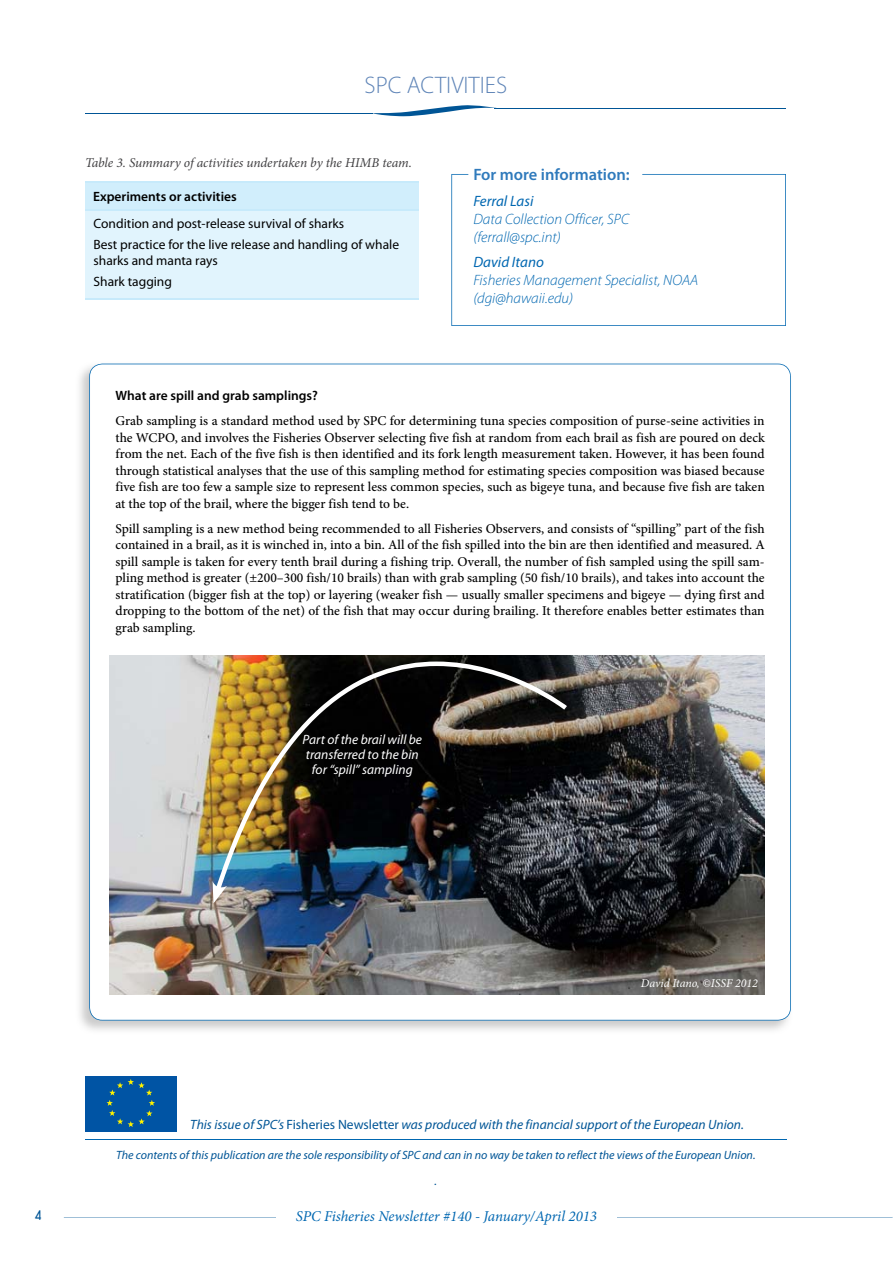
<style>
.page{position:relative;width:893px;height:1263px;background:#fff}
.page>*{position:absolute;margin:0;border:0;box-sizing:border-box;transform-origin:0 0}
.t1{font:300 24px "Myriad Pro";color:#5e84b7}
.t2{font:600 16.5px "Myriad Pro";color:#2f7abc}
.t3{font:italic 300 15px/18px "Myriad Pro";color:#0067b1}
.t4{font:italic 15px "Minion Pro";color:#0067b1}
.t5{font:italic 15px "Myriad Pro";color:#0067b1}
.t6{font:15px "Duepuntozero";color:#005596}
.t7{font:500 13.5px/16.5px "Minion Pro";color:#000;text-align:justify}
.t8{font:13.5px/20.7px "Myriad Pro";color:#000}
.t9{font:italic 13.5px "Myriad Pro";color:#005596}
.t10{font:italic 13.5px/15px "Myriad Pro";color:#fff;text-align:center}
.t11{font:600 13.5px "Myriad Pro";color:#000}
.t12{font:italic 13.5px "Minion Pro";letter-spacing:-.01em;color:#414042}
.t13{font:italic 12px/25.8px "Myriad Pro";color:#005596;text-align:center}
.t14{font:italic 12px "Minion Pro";color:#fff}
.s1{font-style:normal}
</style>
<div class="page">
<hr style="left:85px;top:113px;width:288px;height:1px;background:#005596">
<hr style="left:495px;top:108px;width:291px;height:1px;background:#005596">
<svg style="left:373px;top:105px;width:124px;height:11px"></svg>
<svg style="left:64px;top:1217px;width:829px;height:1px"></svg>
<div style="left:276px;top:1211px;width:340px;height:20px;background:#fff"></div>
<div style="left:85px;top:182px;width:334px;height:28px;background:#d1eefc"></div>
<div style="left:85px;top:210px;width:334px;height:89px;background:#e1f4fd"></div>
<hr style="left:85px;top:209px;width:334px;height:1px;background:#c7eafb">
<hr style="left:85px;top:182px;width:334px;height:1px;background:#c7eafb">
<hr style="left:85px;top:298px;width:334px;height:2px;background:#c7eafb">
<svg style="left:89px;top:364px;width:702px;height:657px"></svg>
<img style="left:110px;top:655px;width:654px;height:339px">
<img style="left:215px;top:662px;width:352px;height:230px">
<svg style="left:213px;top:881px;width:14px;height:22px"></svg>
<svg style="left:451px;top:174px;width:335px;height:152px"></svg>
<hr style="left:85px;top:1140px;width:702px;height:1px;background:#0067b1">
<div style="left:85px;top:1076px;width:91px;height:55px;background:#0054a4"></div>
<svg style="left:107px;top:1079px;width:48px;height:48px"></svg>
<h1 class="t1" style="left:364px;top:76px;width:144px">SPC ACTIVITIES</h1>
<p class="t12" style="left:85px;top:158px;width:328px">Table 3. Summary of activities undertaken by the HIMB team.</p>
<p class="t11" style="left:93px;top:191px;width:145px">Experiments or activities</p>
<p class="t8" style="left:94px;top:214px;width:307px">Condition and post-release survival of sharks<br>Best practice for the live release and handling of whale</p>
<p class="t8" style="left:94px;top:252px;width:126px">sharks and manta rays<br>Shark tagging</p>
<p class="t2" style="left:473px;top:168px;width:158px">For more information:</p>
<p class="t5" style="left:473px;top:196px;width:62px">Ferral Lasi</p>
<p class="t3" style="left:473px;top:211px;width:157px">Data Collection Officer, SPC (ferrall@spc.int)</p>
<p class="t5" style="left:473px;top:256px;width:72px">David Itano</p>
<p class="t3" style="left:473px;top:272px;width:226px">Fisheries Management Specialist, NOAA (dgi@hawaii.edu)</p>
<p class="t11" style="left:116px;top:390px;width:204px">What are spill and grab samplings?</p>
<p class="t7" style="left:116px;top:414px;width:651px">Grab sampling is a standard method used by SPC for determining tuna species composition of purse-seine activities in the WCPO, and involves the Fisheries Observer selecting five fish at random from each brail as fish are poured on deck from the net. Each of the five fish is then identified and its fork length measurement taken. However, it has been found through statistical analyses that the use of this sampling method for estimating species composition was biased because five fish are too few a sample size to represent less common species, such as bigeye tuna, and because five fish are taken at the top of the brail, where the bigger fish tend to be.</p>
<p class="t7" style="left:116px;top:521px;width:651px">Spill sampling is a new method being recommended to all Fisheries Observers, and consists of “spilling” part of the fish contained in a brail, as it is winched in, into a bin. All of the fish spilled into the bin are then identified and measured. A spill sample is taken for every tenth brail during a fishing trip. Overall, the number of fish sampled using the spill sam&shy;pling method is greater (±200–300 fish/10 brails) than with grab sampling (50 fish/10 brails), and takes into account the stratification (bigger fish at the top) or layering (weaker fish — usually smaller specimens and bigeye — dying first and dropping to the bottom of the net) of the fish that may occur during brailing. It therefore enables better estimates than grab sampling.</p>
<p class="t10" style="left:302px;top:733px;width:121px">Part of the brail will be transferred to the bin for “spill” sampling</p>
<p class="t6" style="left:35px;top:1207px;width:8px">4</p>
<p class="t14" style="left:641px;top:979px;width:119px">David Itano, ©ISSF 2012</p>
<p class="t9" style="left:190px;top:1119px;width:555px">This issue of SPC’s <span class="s1">Fisheries Newsletter</span> was produced with the financial support of the European Union.</p>
<p class="t13" style="left:116px;top:1143px;width:641px">The contents of this publication are the sole responsibility of SPC and can in no way be taken to reflect the views of the European Union. .</p>
<p class="t4" style="left:296px;top:1211px;width:303px">SPC Fisheries Newsletter #140 - January/April 2013</p>
</div>
